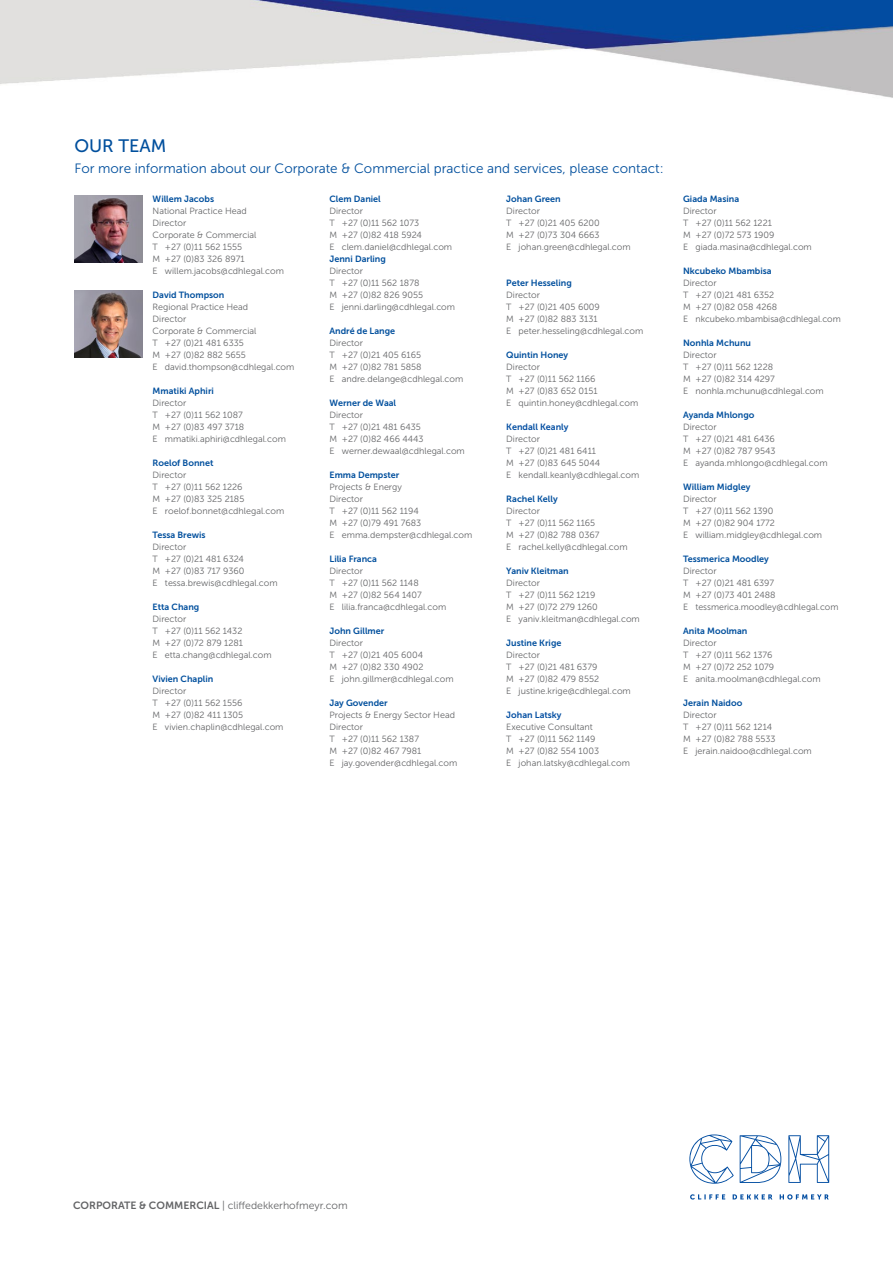
<style>
.page{position:relative;width:893px;height:1263px;background:#fff}
.page>*{position:absolute;margin:0;border:0;box-sizing:border-box;transform-origin:0 0}
.t1{font:18px "Museo Sans 500";color:#004f9d}
.t2{font:13.5px "Museo Sans 300";color:#004f9d}
.t3{font:10.5px "Museo Sans 300";color:#636466}
.t4{font:9px/12px "Museo Sans 300";color:#636466}
.t5{font:9px "Museo Sans 700";color:#004f9d}
.t6{font:9px "Museo Sans 700";color:#034ea2}
.s1{font-family:"Museo Sans 700"}
</style>
<div class="page">
<img style="left:0;top:0;width:893px;height:98px">
<svg style="left:690px;top:1194px;width:139px;height:5px"></svg>
<svg style="left:689px;top:1134px;width:45px;height:50px"></svg>
<svg style="left:740px;top:1135px;width:41px;height:48px"></svg>
<svg style="left:788px;top:1135px;width:41px;height:48px"></svg>
<img style="left:74px;top:195px;width:69px;height:68px">
<img style="left:74px;top:290px;width:69px;height:68px">
<h1 class="t1" style="left:74px;top:136px;width:93px">OUR TEAM</h1>
<h2 class="t2" style="left:74px;top:161px;width:591px">For more information about our Corporate &amp; Commercial practice and services, please contact:</h2>
<p class="t5" style="left:153px;top:194px;width:63px">Willem Jacobs</p>
<p class="t4" style="left:153px;top:205px;width:133px">National Practice Head<br>Director<br>Corporate &amp; Commercial<br>T +27 (0)11 562 1555<br>M +27 (0)83 326 8971<br>E willem.jacobs@cdhlegal.com</p>
<p class="t5" style="left:153px;top:290px;width:73px">David Thompson</p>
<p class="t4" style="left:153px;top:301px;width:143px">Regional Practice Head<br>Director<br>Corporate &amp; Commercial<br>T +27 (0)21 481 6335<br>M +27 (0)82 882 5655<br>E david.thompson@cdhlegal.com</p>
<p class="t5" style="left:153px;top:386px;width:63px">Mmatiki Aphiri</p>
<p class="t4" style="left:153px;top:397px;width:135px">Director<br>T +27 (0)11 562 1087<br>M +27 (0)83 497 3718<br>E mmatiki.aphiri@cdhlegal.com</p>
<p class="t5" style="left:153px;top:458px;width:62px">Roelof Bonnet</p>
<p class="t4" style="left:153px;top:469px;width:133px">Director<br>T +27 (0)11 562 1226<br>M +27 (0)83 325 2185<br>E roelof.bonnet@cdhlegal.com</p>
<p class="t5" style="left:153px;top:530px;width:54px">Tessa Brewis</p>
<p class="t4" style="left:153px;top:541px;width:127px">Director<br>T +27 (0)21 481 6324<br>M +27 (0)83 717 9360<br>E tessa.brewis@cdhlegal.com</p>
<p class="t5" style="left:153px;top:602px;width:48px">Etta Chang</p>
<p class="t4" style="left:153px;top:613px;width:120px">Director<br>T +27 (0)11 562 1432<br>M +27 (0)72 879 1281<br>E etta.chang@cdhlegal.com</p>
<p class="t5" style="left:153px;top:674px;width:62px">Vivien Chaplin</p>
<p class="t4" style="left:153px;top:685px;width:132px">Director<br>T +27 (0)11 562 1556<br>M +27 (0)82 411 1305<br>E vivien.chaplin@cdhlegal.com</p>
<p class="t5" style="left:329px;top:194px;width:53px">Clem Daniel</p>
<p class="t4" style="left:329px;top:205px;width:124px">Director<br>T +27 (0)11 562 1073<br>M +27 (0)82 418 5924<br>E clem.daniel@cdhlegal.com</p>
<p class="t5" style="left:329px;top:254px;width:58px">Jenni Darling</p>
<p class="t4" style="left:329px;top:265px;width:127px">Director<br>T +27 (0)11 562 1878<br>M +27 (0)82 826 9055<br>E jenni.darling@cdhlegal.com</p>
<p class="t5" style="left:329px;top:326px;width:67px">André de Lange</p>
<p class="t4" style="left:329px;top:337px;width:135px">Director<br>T +27 (0)21 405 6165<br>M +27 (0)82 781 5858<br>E andre.delange@cdhlegal.com</p>
<p class="t5" style="left:329px;top:398px;width:68px">Werner de Waal</p>
<p class="t4" style="left:329px;top:409px;width:137px">Director<br>T +27 (0)21 481 6435<br>M +27 (0)82 466 4443<br>E werner.dewaal@cdhlegal.com</p>
<p class="t5" style="left:329px;top:470px;width:71px">Emma Dempster</p>
<p class="t4" style="left:329px;top:481px;width:144px">Projects &amp; Energy<br>Director<br>T +27 (0)11 562 1194<br>M +27 (0)79 491 7683<br>E emma.dempster@cdhlegal.com</p>
<p class="t5" style="left:329px;top:554px;width:49px">Lilia Franca</p>
<p class="t4" style="left:329px;top:565px;width:118px">Director<br>T +27 (0)11 562 1148<br>M +27 (0)82 564 1407<br>E lilia.franca@cdhlegal.com</p>
<p class="t5" style="left:329px;top:626px;width:56px">John Gillmer</p>
<p class="t4" style="left:329px;top:637px;width:126px">Director<br>T +27 (0)21 405 6004<br>M +27 (0)82 330 4902<br>E john.gillmer@cdhlegal.com</p>
<p class="t5" style="left:329px;top:698px;width:60px">Jay Govender</p>
<p class="t4" style="left:329px;top:709px;width:129px">Projects &amp; Energy Sector Head<br>Director<br>T +27 (0)11 562 1387<br>M +27 (0)82 467 7981<br>E jay.govender@cdhlegal.com</p>
<p class="t5" style="left:506px;top:194px;width:56px">Johan Green</p>
<p class="t4" style="left:506px;top:205px;width:126px">Director<br>T +27 (0)21 405 6200<br>M +27 (0)73 304 6663<br>E johan.green@cdhlegal.com</p>
<p class="t5" style="left:506px;top:278px;width:67px">Peter Hesseling</p>
<p class="t4" style="left:506px;top:289px;width:139px">Director<br>T +27 (0)21 405 6009<br>M +27 (0)82 883 3131<br>E peter.hesseling@cdhlegal.com</p>
<p class="t5" style="left:506px;top:350px;width:64px">Quintin Honey</p>
<p class="t4" style="left:506px;top:361px;width:133px">Director<br>T +27 (0)11 562 1166<br>M +27 (0)83 652 0151<br>E quintin.honey@cdhlegal.com</p>
<p class="t6" style="left:506px;top:422px;width:64px">Kendall Keanly</p>
<p class="t4" style="left:506px;top:433px;width:135px">Director<br>T +27 (0)21 481 6411<br>M +27 (0)83 645 5044<br>E kendall.keanly@cdhlegal.com</p>
<p class="t5" style="left:506px;top:494px;width:53px">Rachel Kelly</p>
<p class="t4" style="left:506px;top:505px;width:123px">Director<br>T +27 (0)11 562 1165<br>M +27 (0)82 788 0367<br>E rachel.kelly@cdhlegal.com</p>
<p class="t5" style="left:506px;top:566px;width:64px">Yaniv Kleitman</p>
<p class="t4" style="left:506px;top:577px;width:135px">Director<br>T +27 (0)11 562 1219<br>M +27 (0)72 279 1260<br>E yaniv.kleitman@cdhlegal.com</p>
<p class="t5" style="left:506px;top:638px;width:57px">Justine Krige</p>
<p class="t4" style="left:506px;top:649px;width:126px">Director<br>T +27 (0)21 481 6379<br>M +27 (0)82 479 8552<br>E justine.krige@cdhlegal.com</p>
<p class="t6" style="left:506px;top:710px;width:57px">Johan Latsky</p>
<p class="t4" style="left:506px;top:721px;width:125px">Executive Consultant<br>T +27 (0)11 562 1149<br>M +27 (0)82 554 1003<br>E johan.latsky@cdhlegal.com</p>
<p class="t5" style="left:683px;top:194px;width:58px">Giada Masina</p>
<p class="t4" style="left:683px;top:205px;width:130px">Director<br>T +27 (0)11 562 1221<br>M +27 (0)72 573 1909<br>E giada.masina@cdhlegal.com</p>
<p class="t5" style="left:683px;top:266px;width:90px">Nkcubeko Mbambisa</p>
<p class="t4" style="left:683px;top:277px;width:159px">Director<br>T +27 (0)21 481 6352<br>M +27 (0)82 058 4268<br>E nkcubeko.mbambisa@cdhlegal.com</p>
<p class="t5" style="left:683px;top:338px;width:69px">Nonhla Mchunu</p>
<p class="t4" style="left:683px;top:349px;width:142px">Director<br>T +27 (0)11 562 1228<br>M +27 (0)82 314 4297<br>E nonhla.mchunu@cdhlegal.com</p>
<p class="t5" style="left:683px;top:410px;width:73px">Ayanda Mhlongo</p>
<p class="t4" style="left:683px;top:421px;width:146px">Director<br>T +27 (0)21 481 6436<br>M +27 (0)82 787 9543<br>E ayanda.mhlongo@cdhlegal.com</p>
<p class="t5" style="left:683px;top:482px;width:69px">William Midgley</p>
<p class="t4" style="left:683px;top:493px;width:141px">Director<br>T +27 (0)11 562 1390<br>M +27 (0)82 904 1772<br>E william.midgley@cdhlegal.com</p>
<p class="t5" style="left:683px;top:554px;width:87px">Tessmerica Moodley</p>
<p class="t4" style="left:683px;top:565px;width:157px">Director<br>T +27 (0)21 481 6397<br>M +27 (0)73 401 2488<br>E tessmerica.moodley@cdhlegal.com</p>
<p class="t5" style="left:683px;top:626px;width:66px">Anita Moolman</p>
<p class="t4" style="left:683px;top:637px;width:139px">Director<br>T +27 (0)11 562 1376<br>M +27 (0)72 252 1079<br>E anita.moolman@cdhlegal.com</p>
<p class="t5" style="left:683px;top:698px;width:61px">Jerain Naidoo</p>
<p class="t4" style="left:683px;top:709px;width:130px">Director<br>T +27 (0)11 562 1214<br>M +27 (0)82 788 5533<br>E jerain.naidoo@cdhlegal.com</p>
<p class="t3" style="left:73px;top:1199px;width:276px"><span class="s1">CORPORATE &amp; COMMERCIAL</span> | cliffedekkerhofmeyr.com</p>
</div>
